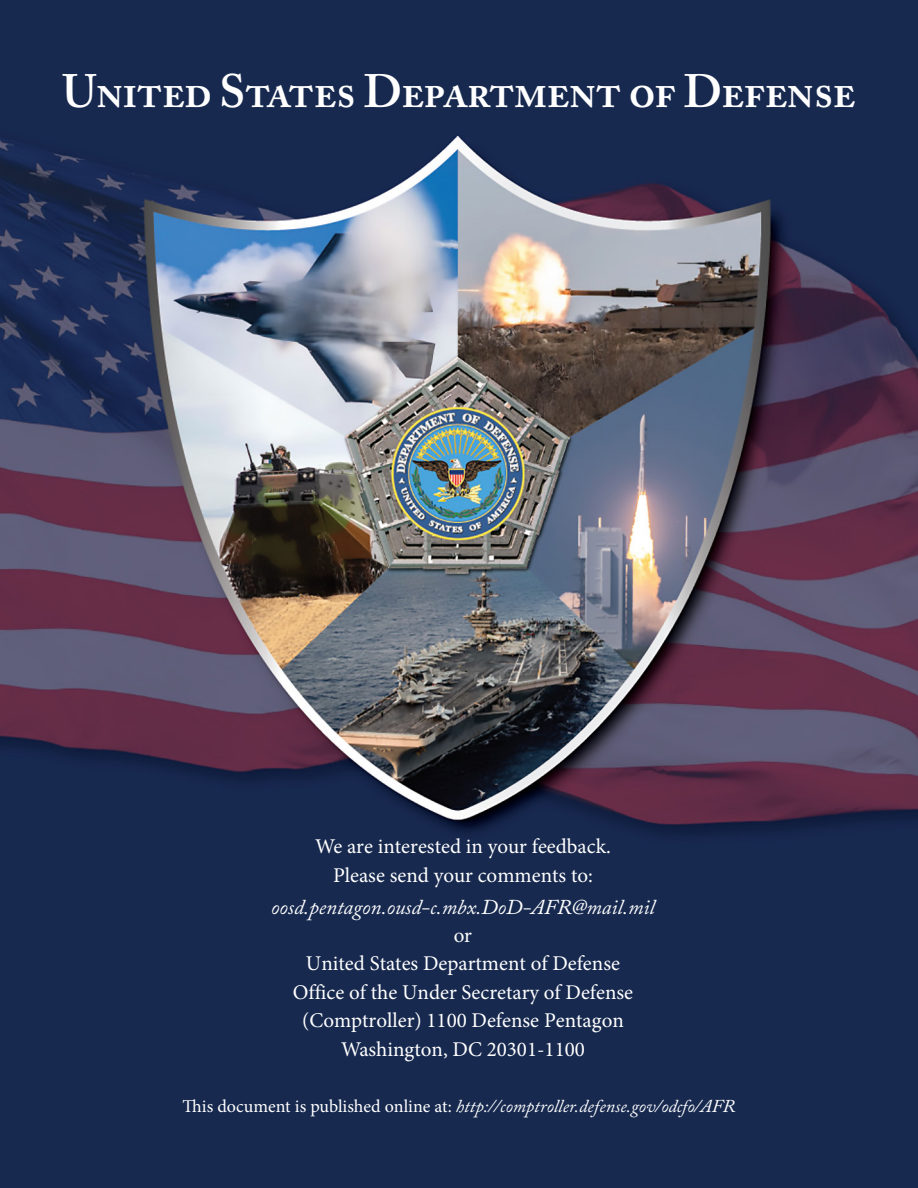
<style>
.page{position:relative;width:918px;height:1188px;background:#fff}
.page>*{position:absolute;margin:0;border:0;box-sizing:border-box;transform-origin:0 0}
.t1{font:600 46.5px "Adobe Caslon Pro";letter-spacing:-.025em;color:#fff}
.t2{font:21px/28.5px "Minion Pro";color:#fff;text-align:center}
.t3{font:italic 18px "Adobe Caslon Pro";color:#fff}
.s1{font-family:"Adobe Caslon Pro";font-style:italic}
.s2{font-family:"Minion Pro";font-style:normal}
</style>
<div class="page">
<img style="left:0;top:0;width:918px;height:1066px">
<div style="left:0;top:1066px;width:918px;height:122px;background:#17294f"></div>
<p class="t1" style="left:62px;top:64px;width:795px">United States Department of Defense</p>
<p class="t2" style="left:315px;top:833px;width:297px">We are interested in your feedback.<br>Please send your comments to:</p>
<p class="t2" style="left:271px;top:893px;width:385px"><span class="s1">oosd.pentagon.ousd-c.mbx.DoD-AFR@mail.mil </span>or<br>United States Department of Defense<br>Office of the Under Secretary of Defense (Comptroller) 1100 Defense Pentagon<br>Washington, DC 20301‐1100</p>
<p class="t3" style="left:183px;top:1095px;width:554px"><span class="s2">Tis document is published online at:</span> http://comptroller.defense.gov/odcfo/AFR</p>
</div>
